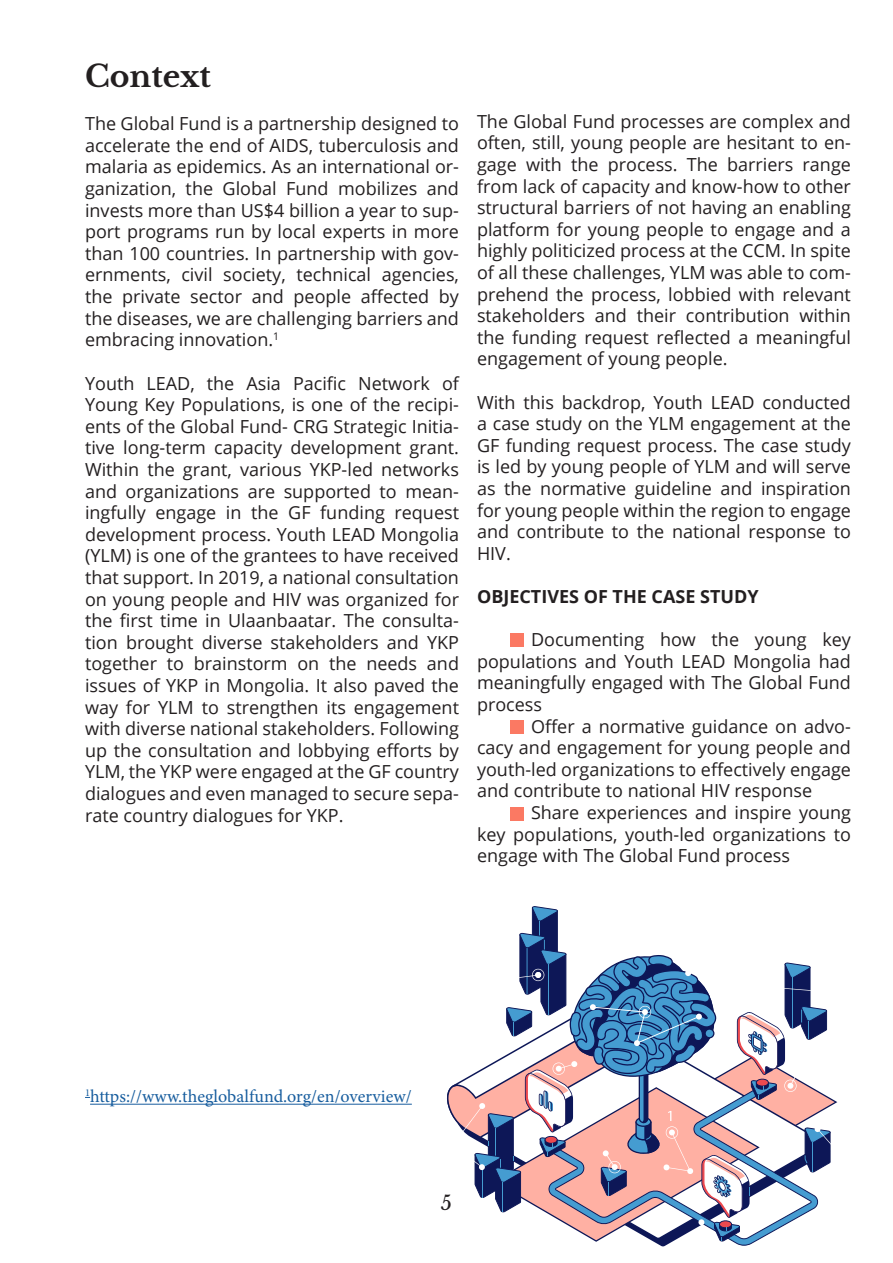
<style>
.page{position:relative;width:893px;height:1263px;background:#fff}
.page>*{position:absolute;margin:0;border:0;box-sizing:border-box;transform-origin:0 0}
.t1{font:700 30px "Libre Baskerville";color:#231f20}
.t2{font:19.5px "Libre Baskerville";color:#231f20}
.t3{font:18px/21.6px "Open Sans";color:#231f20;text-align:justify}
.t4{font:18px "Minion Pro";color:#175d9e}
.t5{font:700 18px "Open Sans";color:#231f20}
</style>
<div class="page">
<hr style="left:90px;top:1104px;width:322px;height:1px;background:#175d9e">
<div style="left:510px;top:633px;width:13px;height:13px;background:#fb7963"></div>
<div style="left:510px;top:720px;width:13px;height:13px;background:#fb7963"></div>
<div style="left:510px;top:807px;width:13px;height:13px;background:#fb7963"></div>
<svg style="left:447px;top:906px;width:391px;height:340px"></svg>
<p class="t1" style="left:85px;top:58px;width:127px">Context</p>
<p class="t3" style="left:85px;top:112px;width:375px">The Global Fund is a partnership designed to accelerate the end of AIDS, tuberculosis and malaria as epidemics. As an international or&shy;ganization, the Global Fund mobilizes and invests more than US$4 billion a year to sup&shy;port programs run by local experts in more than 100 countries. In partnership with gov&shy;ernments, civil society, technical agencies, the private sector and people affected by the diseases, we are challenging barriers and embracing innovation.<sup>1</sup></p>
<p class="t3" style="left:85px;top:372px;width:375px">Youth LEAD, the Asia Pacific Network of Young Key Populations, is one of the recipi&shy;ents of the Global Fund- CRG Strategic Initia&shy;tive long-term capacity development grant.<br>Within the grant, various YKP-led networks and organizations are supported to mean&shy;ingfully engage in the GF funding request development process. Youth LEAD Mongolia (YLM) is one of the grantees to have received that support. In 2019, a national consultation on young people and HIV was organized for the first time in Ulaanbaatar. The consulta&shy;tion brought diverse stakeholders and YKP together to brainstorm on the needs and issues of YKP in Mongolia. It also paved the way for YLM to strengthen its engagement with diverse national stakeholders. Following up the consultation and lobbying efforts by YLM, the YKP were engaged at the GF country dialogues and even managed to secure sepa&shy;rate country dialogues for YKP.</p>
<p class="t3" style="left:477px;top:110px;width:375px">The Global Fund processes are complex and often, still, young people are hesitant to en&shy;gage with the process. The barriers range from lack of capacity and know-how to other structural barriers of not having an enabling platform for young people to engage and a highly politicized process at the CCM. In spite of all these challenges, YLM was able to com&shy;prehend the process, lobbied with relevant stakeholders and their contribution within the funding request reflected a meaningful engagement of young people.</p>
<p class="t3" style="left:477px;top:391px;width:375px">With this backdrop, Youth LEAD conducted a case study on the YLM engagement at the GF funding request process. The case study is led by young people of YLM and will serve as the normative guideline and inspiration for young people within the region to engage and contribute to the national response to HIV.</p>
<p class="t5" style="left:477px;top:584px;width:283px">OBJECTIVES OF THE CASE STUDY</p>
<p class="t3" style="left:477px;top:628px;width:375px;text-indent:54px">Documenting how the young key populations and Youth LEAD Mongolia had meaningfully engaged with The Global Fund process</p>
<p class="t3" style="left:477px;top:715px;width:375px;text-indent:54px">Offer a normative guidance on advo&shy;cacy and engagement for young people and youth-led organizations to effectively engage and contribute to national HIV response</p>
<p class="t3" style="left:477px;top:801px;width:375px;text-indent:54px">Share experiences and inspire young key populations, youth-led organizations to engage with The Global Fund process</p>
<p class="t4" style="left:85px;top:1084px;width:328px"><sup>1</sup>https://www.theglobalfund.org/en/overview/</p>
<p class="t2" style="left:441px;top:1191px;width:13px">5</p>
</div>
